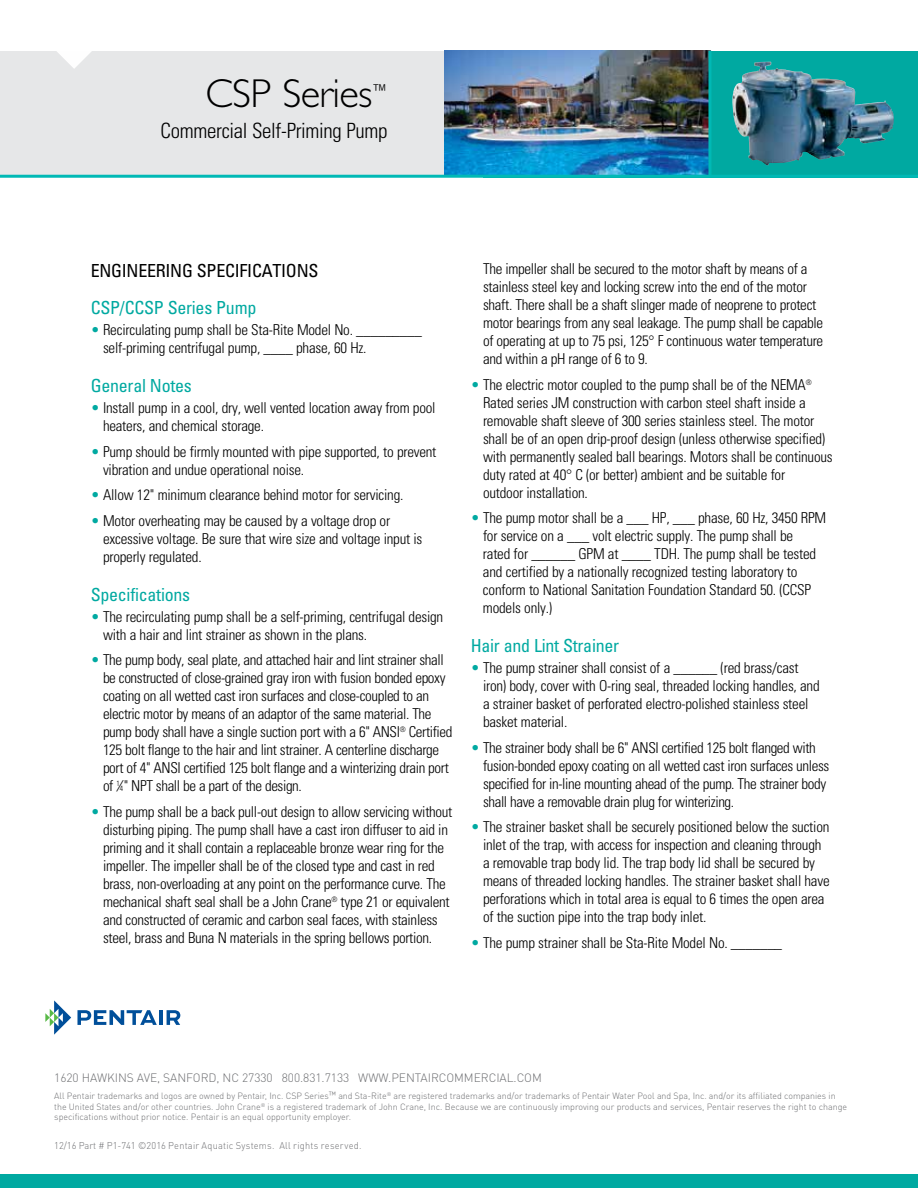
<style>
.page{position:relative;width:918px;height:1188px;background:#fff}
.page>*{position:absolute;margin:0;border:0;box-sizing:border-box;transform-origin:0 0}
.t1{font:300 40.5px "Gill Sans Std";letter-spacing:-.015em;color:#000}
.t2{font:300 condensed 21px "Univers LT Std";letter-spacing:-.015em;color:#000}
.t3{font:condensed 18px "Univers LT Std";letter-spacing:-.015em;color:#00a9a1}
.t4{font:condensed 18px "Univers LT Std";letter-spacing:-.015em;color:#000}
.t5{font:300 16.5px "Gill Sans Std";color:#000}
.t6{font:300 condensed 15px/18px "Univers LT Std";letter-spacing:-.015em;color:#000}
.t7{font:300 12px "DIN Pro";letter-spacing:-.005em;color:#6d6e71}
.t8{font:300 9.75px "DIN Pro";letter-spacing:.02em;color:#6d6e71;scale:.95 1}
.t9{font:300 9px/10.5px "DIN Pro";color:#6d6e71}
.s1{color:#00a9a1}
.s2{font-size:7.5px}
</style>
<div class="page">
<div style="left:484px;top:51px;width:434px;height:127px;background:#00a9a1"></div>
<div style="left:0;top:51px;width:448px;height:125px;background:#e6e7e8"></div>
<svg style="left:57px;top:51px;width:35px;height:18px"></svg>
<img style="left:445px;top:51px;width:263px;height:124px">
<img style="left:732px;top:62px;width:162px;height:103px">
<hr style="left:708px;top:51px;width:3px;height:125px;background:#00b9b5">
<hr style="left:0;top:175px;width:918px;height:3px;background:#00b9b5">
<div style="left:0;top:1174px;width:918px;height:14px;background:#00a9a1"></div>
<svg style="left:45px;top:1000px;width:26px;height:35px"></svg>
<svg style="left:77px;top:1010px;width:80px;height:15px"></svg>
<hr style="left:159px;top:1010px;width:4px;height:15px;background:#004f9a">
<svg style="left:167px;top:1010px;width:13px;height:15px"></svg>
<h1 class="t1" style="left:205px;top:71px;width:169px">CSP Series</h1>
<p class="t5" style="left:372px;top:81px;width:17px">™</p>
<h2 class="t2" style="left:161px;top:118px;width:228px">Commercial Self-Priming Pump</h2>
<p class="t4" style="left:91px;top:259px;width:229px">ENGINEERING SPECIFICATIONS</p>
<p class="t3" style="left:91px;top:296px;width:167px">CSP/CCSP Series Pump</p>
<p class="t6" style="left:103px;top:321px;width:320px;text-indent:-12px"><span class="s1">•</span> Recirculating pump shall be Sta-Rite Model No. _________ self-priming centrifugal pump, ____ phase, 60 Hz.</p>
<p class="t3" style="left:91px;top:374px;width:103px">General Notes</p>
<p class="t6" style="left:103px;top:399px;width:334px;text-indent:-12px"><span class="s1">•</span> Install pump in a cool, dry, well vented location away from pool heaters, and chemical storage.</p>
<p class="t6" style="left:103px;top:442px;width:335px;text-indent:-12px"><span class="s1">•</span> Pump should be firmly mounted with pipe supported, to prevent vibration and undue operational noise.</p>
<p class="t6" style="left:91px;top:486px;width:314px"><span class="s1">•</span> Allow 12" minimum clearance behind motor for servicing.</p>
<p class="t6" style="left:103px;top:511px;width:321px;text-indent:-12px"><span class="s1">•</span> Motor overheating may be caused by a voltage drop or excessive voltage. Be sure that wire size and voltage input is properly regulated.</p>
<p class="t3" style="left:91px;top:583px;width:101px">Specifications</p>
<p class="t6" style="left:103px;top:607px;width:342px;text-indent:-12px"><span class="s1">•</span> The recirculating pump shall be a self-priming, centrifugal design with a hair and lint strainer as shown in the plans.</p>
<p class="t6" style="left:103px;top:651px;width:351px;text-indent:-12px"><span class="s1">•</span> The pump body, seal plate, and attached hair and lint strainer shall be constructed of close-grained gray iron with fusion bonded epoxy coating on all wetted cast iron surfaces and close-coupled to an electric motor by means of an adaptor of the same material. The pump body shall have a single suction port with a 6" ANSI<sup>®</sup> Certified 125 bolt flange to the hair and lint strainer. A centerline discharge port of 4" ANSI certified 125 bolt flange and a winterizing drain port of <sup>1</sup>⁄<span class="s2">4</span>" NPT shall be a part of the design.</p>
<p class="t6" style="left:103px;top:802px;width:351px;text-indent:-12px"><span class="s1">•</span> The pump shall be a back pull-out design to allow servicing without disturbing piping. The pump shall have a cast iron diffuser to aid in priming and it shall contain a replaceable bronze wear ring for the impeller. The impeller shall be of the closed type and cast in red brass, non-overloading at any point on the performance curve. The mechanical shaft seal shall be a John Crane<sup>®</sup> type 21 or equivalent and constructed of ceramic and carbon seal faces, with stainless steel, brass and Buna N materials in the spring bellows portion.</p>
<p class="t6" style="left:483px;top:260px;width:342px">The impeller shall be secured to the motor shaft by means of a stainless steel key and locking screw into the end of the motor shaft. There shall be a shaft slinger made of neoprene to protect motor bearings from any seal leakage. The pump shall be capable of operating at up to 75 psi, 125° F continuous water temperature and within a pH range of 6 to 9.</p>
<p class="t6" style="left:483px;top:376px;width:351px;text-indent:-12px"><span class="s1">•</span> The electric motor coupled to the pump shall be of the NEMA<sup>® </sup>Rated series JM construction with carbon steel shaft inside a removable shaft sleeve of 300 series stainless steel. The motor shall be of an open drip-proof design (unless otherwise specified) with permanently sealed ball bearings. Motors shall be continuous duty rated at 40° C (or better) ambient and be suitable for<br>outdoor installation.</p>
<p class="t6" style="left:483px;top:509px;width:345px;text-indent:-12px"><span class="s1">•</span> The pump motor shall be a ___ HP, ___ phase, 60 Hz, 3450 RPM for service on a ___ volt electric supply. The pump shall be<br>rated for ______ GPM at ____ TDH. The pump shall be tested and certified by a nationally recognized testing laboratory to conform to National Sanitation Foundation Standard 50. (CCSP models only.)</p>
<p class="t3" style="left:471px;top:635px;width:150px">Hair and Lint Strainer</p>
<p class="t6" style="left:483px;top:659px;width:338px;text-indent:-12px"><span class="s1">•</span> The pump strainer shall consist of a ______ (red brass/cast iron) body, cover with O-ring seal, threaded locking handles, and a strainer basket of perforated electro-polished stainless steel basket material.</p>
<p class="t6" style="left:483px;top:739px;width:348px;text-indent:-12px"><span class="s1">•</span> The strainer body shall be 6" ANSI certified 125 bolt flanged with fusion-bonded epoxy coating on all wetted cast iron surfaces unless specified for in-line mounting ahead of the pump. The strainer body shall have a removable drain plug for winterizing.</p>
<p class="t6" style="left:483px;top:818px;width:348px;text-indent:-12px"><span class="s1">•</span> The strainer basket shall be securely positioned below the suction inlet of the trap, with access for inspection and cleaning through a removable trap body lid. The trap body lid shall be secured by means of threaded locking handles. The strainer basket shall have perforations which in total area is equal to 6 times the open area of the suction pipe into the trap body inlet.</p>
<p class="t6" style="left:471px;top:934px;width:313px"><span class="s1">•</span> The pump strainer shall be Sta-Rite Model No. _______</p>
<p class="t7" style="left:54px;top:1069px;width:489px">1620 HAWKINS AVE, SANFORD, NC 27330 800.831.7133 WWW.PENTAIRCOMMERCIAL.COM</p>
<p class="t9" style="left:54px;top:1090px;width:794px">All Pentair trademarks and logos are owned by Pentair, Inc. CSP Series™ and Sta-Rite<sup>®</sup> are registered trademarks and/or trademarks of Pentair Water Pool and Spa, Inc. and/or its affiliated companies in the United States and/or other countries. John Crane<sup>®</sup> is a registered trademark of John Crane, Inc. Because we are continuously improving our products and services, Pentair reserves the right to change specifications without prior notice. Pentair is an equal opportunity employer.</p>
<p class="t8" style="left:54px;top:1138px;width:325px">12/16 Part # P1-741 ©2016 Pentair Aquatic Systems. All rights reserved.</p>
</div>
